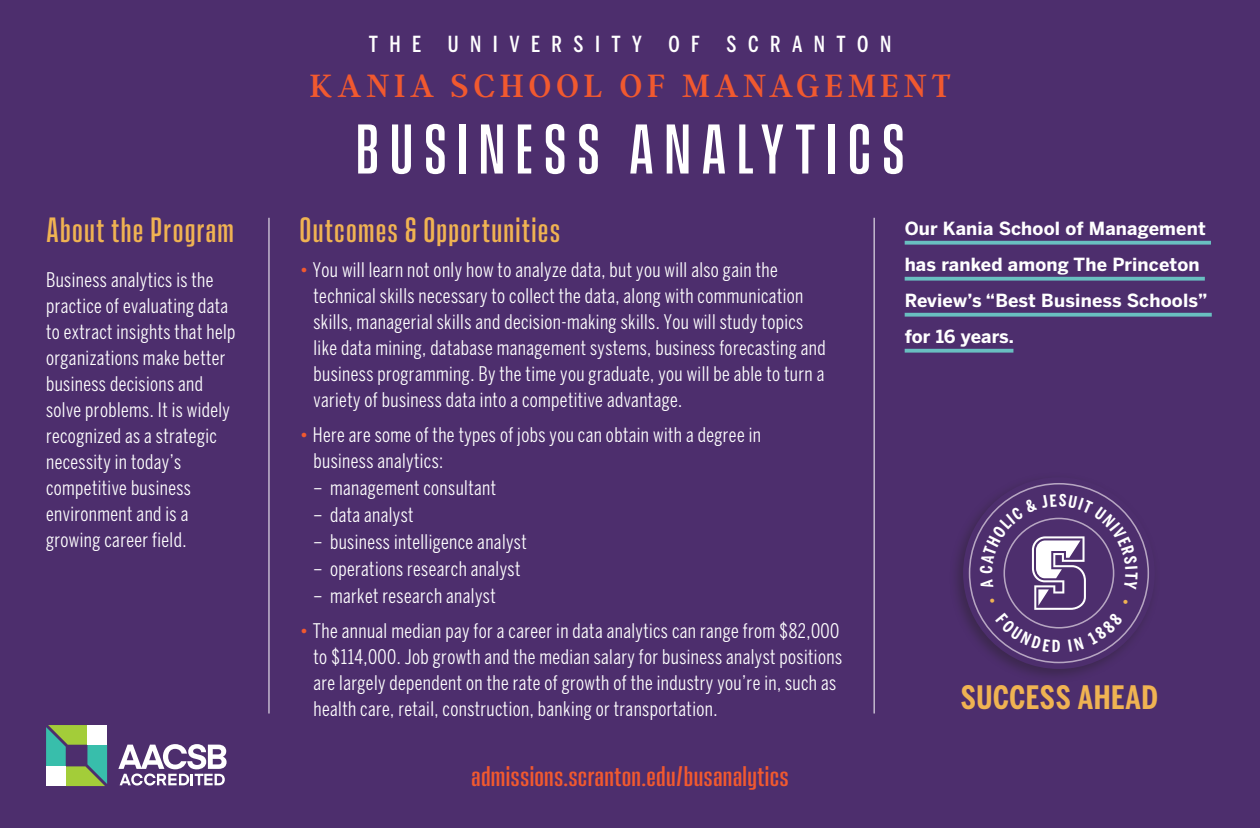
<style>
.page{position:relative;width:1260px;height:828px;background:#4d2e6d}
.page>*{position:absolute;margin:0;border:0;box-sizing:border-box;transform-origin:0 0}
.Front_-_Major{font:500 64px "Vanguard CF";letter-spacing:.16em;color:#fff}
.Front_-_College{font:36px "Argent CF";letter-spacing:.13em;color:#f1592f}
.t1{font:500 32px "Vanguard CF";letter-spacing:.04em;color:#f0b352}
.t2{font:700 extra-condensed 32px "Benton Sans";letter-spacing:.02em;color:#f0b352}
.Front_-_Link{font:500 25.8px "Vanguard CF";letter-spacing:.01em;color:#f1592f;scale:1.1 1}
.t3{font:500 extra-condensed 22px "Benton Sans";letter-spacing:.52em;color:#fff}
.Front_-_Description{font:extra-condensed 20px/26px "Benton Sans";letter-spacing:.02em;color:#fff}
.CO_Underline_TEAL_co{font:700 18px/36px "Benton Sans";letter-spacing:.01em;color:#fff}
.s1{color:#f1592f}
</style>
<div class="page">
<hr style="left:268px;top:218px;width:1px;height:496px;background:#fff">
<hr style="left:874px;top:218px;width:1px;height:496px;background:#fff">
<div style="left:949px;top:472px;width:212px;height:212px;background:#231f20;opacity:.4"></div>
<svg style="left:963px;top:477px;width:192px;height:192px"></svg>
<svg style="left:905px;top:241px;width:306px;height:4px"></svg>
<svg style="left:905px;top:277px;width:300px;height:4px"></svg>
<svg style="left:905px;top:313px;width:307px;height:4px"></svg>
<svg style="left:905px;top:349px;width:108px;height:4px"></svg>
<svg style="left:46px;top:725px;width:61px;height:61px"></svg>
<div style="left:46px;top:766px;width:20px;height:20px;background:#fff"></div>
<svg style="left:118px;top:744px;width:109px;height:42px"></svg>
<svg style="left:980px;top:494px;width:158px;height:158px"></svg>
<p class="t1" style="left:46px;top:211px;width:189px">About the Program</p>
<p class="Front_-_Description" style="left:46px;top:266px;width:191px">Business analytics is the practice of evaluating data to extract insights that help organizations make better business decisions and solve problems. It is widely recognized as a strategic necessity in today’s competitive business environment and is a growing career field.</p>
<p class="t3" style="left:369px;top:32px;width:524px">THE UNIVERSITY OF SCRANTON</p>
<p class="Front_-_College" style="left:310px;top:64px;width:643px">KANIA SCHOOL OF MANAGEMENT</p>
<p class="Front_-_Major" style="left:356px;top:111px;width:551px">BUSINESS ANALYTICS</p>
<p class="t1" style="left:300px;top:211px;width:262px">Outcomes &amp; Opportunities</p>
<p class="Front_-_Description" style="left:314px;top:256px;width:514px;text-indent:-14px"><span class="s1">•</span> You will learn not only how to analyze data, but you will also gain the technical skills necessary to collect the data, along with communication skills, managerial skills and decision-making skills. You will study topics like data mining, database management systems, business forecasting and business programming. By the time you graduate, you will be able to turn a variety of business data into a competitive advantage.</p>
<p class="Front_-_Description" style="left:314px;top:421px;width:449px;text-indent:-14px"><span class="s1">•</span> Here are some of the types of jobs you can obtain with a degree in business analytics:</p>
<p class="Front_-_Description" style="left:314px;top:474px;width:184px">– management consultant</p>
<p class="Front_-_Description" style="left:314px;top:501px;width:102px">– data analyst</p>
<p class="Front_-_Description" style="left:314px;top:528px;width:215px">– business intelligence analyst</p>
<p class="Front_-_Description" style="left:314px;top:555px;width:208px">– operations research analyst</p>
<p class="Front_-_Description" style="left:314px;top:582px;width:184px">– market research analyst</p>
<p class="Front_-_Description" style="left:314px;top:617px;width:530px;text-indent:-14px"><span class="s1">•</span> The annual median pay for a career in data analytics can range from $82,000 to $114,000. Job growth and the median salary for business analyst positions are largely dependent on the rate of growth of the industry you’re in, such as health care, retail, construction, banking or transportation.</p>
<p class="Front_-_Link" style="left:471px;top:761px;width:290px">admissions.scranton.edu/busanalytics</p>
<p class="CO_Underline_TEAL_co" style="left:905px;top:210px;width:304px">Our Kania School of Management has ranked among The Princeton<br>Review’s “Best Business Schools” for 16 years.</p>
<p class="t2" style="left:961px;top:679px;width:198px">SUCCESS AHEAD</p>
</div>
